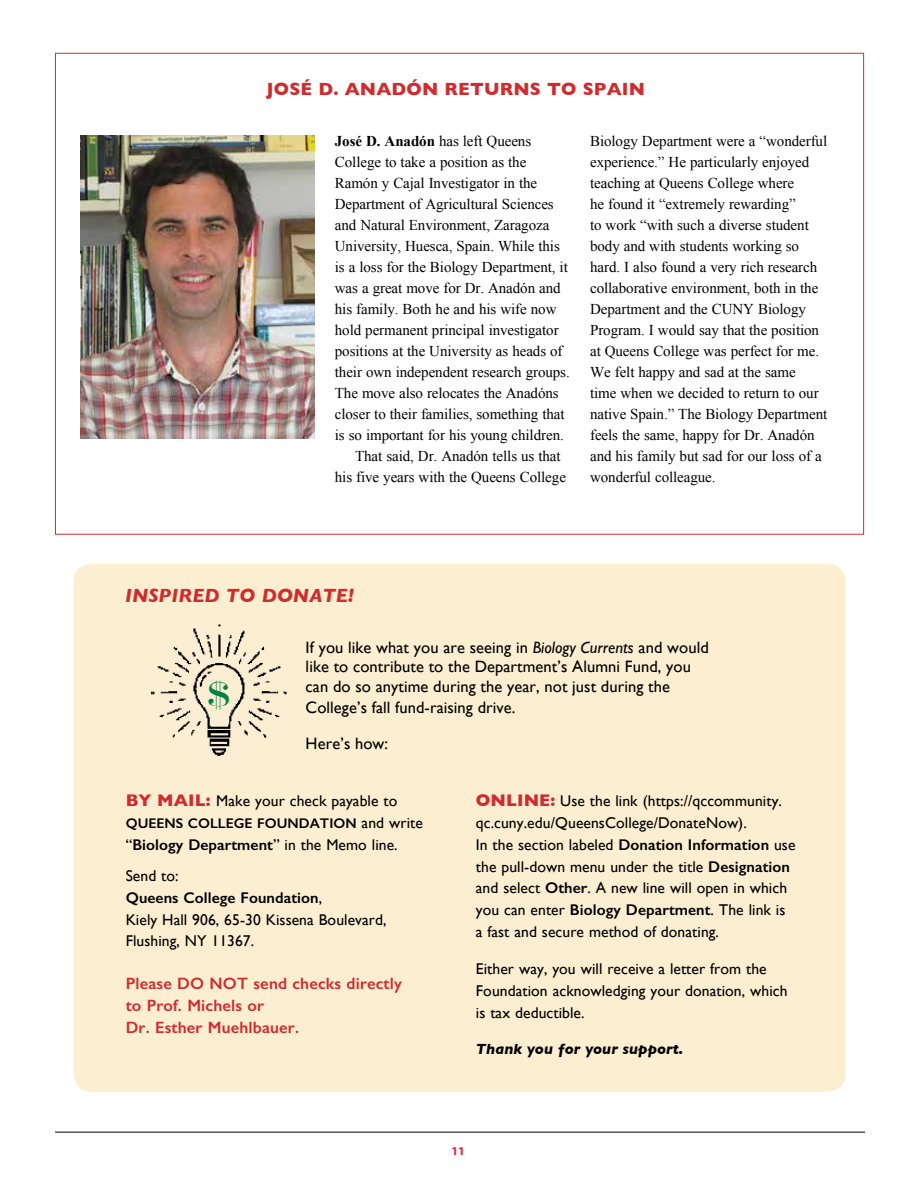
<style>
.page{position:relative;width:918px;height:1188px;background:#fff}
.page>*{position:absolute;margin:0;border:0;box-sizing:border-box;transform-origin:0 0}
.t1{font:35.25px "Engravers";color:#00833e}
.t2{font:italic 700 19.5px "Gill Sans";letter-spacing:.005em;color:#d02c2f}
.t3{font:700 18px "Gill Sans";letter-spacing:.01em;color:#d02c2f}
.t4{font:16.5px/19.5px "Gill Sans";letter-spacing:.005em;color:#000}
.t5{font:600 16.5px/21.9px "Gill Sans";letter-spacing:.01em;color:#d02c2f}
.t6{font:15.6px/21.9px "Gill Sans";letter-spacing:.005em;color:#000}
.t7{font:15px/21px "Times New Roman";letter-spacing:-.005em;color:#000}
.t8{font:italic 700 15px "Gill Sans";letter-spacing:.005em;color:#000}
.t9{font:600 14.1px "Gill Sans";letter-spacing:.005em;color:#000}
.t10{font:700 12px "Myriad Pro";color:#e71939}
.s1{font-weight:700}
.s2{font-style:italic}
.s3{font-weight:700;font-size:17.1px;color:#d02c2f}
.s4{font-weight:400;font-size:15.6px}
.s5{font-weight:600}
</style>
<div class="page">
<img style="left:81px;top:136px;width:234px;height:302px">
<div style="left:74px;top:564px;width:771px;height:528px;background:#fbeed1;border-radius:18px"></div>
<img style="left:150px;top:624px;width:137px;height:132px">
<hr style="left:55px;top:1132px;width:810px;height:1px;background:#000">
<p class="t3" style="left:267px;top:75px;width:380px">JOSÉ D. ANADÓN RETURNS TO SPAIN</p>
<p class="t7" style="left:335px;top:130px;width:198px"><span class="s1">José D. Anadón</span> has left Queens</p>
<p class="t7" style="left:335px;top:151px;width:193px">College to take a position as the</p>
<p class="t7" style="left:335px;top:172px;width:204px">Ramón y Cajal Investigator in the</p>
<p class="t7" style="left:335px;top:193px;width:220px">Department of Agricultural Sciences</p>
<p class="t7" style="left:335px;top:214px;width:216px">and Natural Environment, Zaragoza</p>
<p class="t7" style="left:335px;top:235px;width:227px">University, Huesca, Spain. While this</p>
<p class="t7" style="left:335px;top:256px;width:235px">is a loss for the Biology Department, it</p>
<p class="t7" style="left:335px;top:277px;width:227px">was a great move for Dr. Anadón and</p>
<p class="t7" style="left:335px;top:298px;width:223px">his family. Both he and his wife now</p>
<p class="t7" style="left:335px;top:319px;width:225px">hold permanent principal investigator</p>
<p class="t7" style="left:335px;top:340px;width:229px">positions at the University as heads of</p>
<p class="t7" style="left:335px;top:361px;width:236px">their own independent research groups.</p>
<p class="t7" style="left:335px;top:382px;width:225px">The move also relocates the Anadóns</p>
<p class="t7" style="left:335px;top:403px;width:231px">closer to their families, something that</p>
<p class="t7" style="left:335px;top:424px;width:230px">is so important for his young children.</p>
<p class="t7" style="left:355px;top:445px;width:207px">That said, Dr. Anadón tells us that</p>
<p class="t7" style="left:335px;top:466px;width:233px">his five years with the Queens College</p>
<p class="t7" style="left:590px;top:130px;width:239px">Biology Department were a “wonderful experience.” He particularly enjoyed teaching at Queens College where<br>he found it “extremely rewarding”<br>to work “with such a diverse student body and with students working so hard. I also found a very rich research collaborative environment, both in the Department and the CUNY Biology Program. I would say that the position at Queens College was perfect for me.<br>We felt happy and sad at the same<br>time when we decided to return to our native Spain.” The Biology Department feels the same, happy for Dr. Anadón and his family but sad for our loss of a wonderful colleague.</p>
<h2 class="t2" style="left:125px;top:585px;width:230px">INSPIRED TO DONATE!</h2>
<h1 class="t1" style="left:207px;top:673px;width:24px">$</h1>
<p class="t4" style="left:306px;top:637px;width:405px">If you like what you are seeing in <span class="s2">Biology Currents</span> and would like to contribute to the Department’s Alumni Fund, you can do so anytime during the year, not just during the</p>
<p class="t4" style="left:306px;top:689px;width:211px;line-height:36px">College’s fall fund-raising drive.<br>Here’s how:</p>
<p class="t6" style="left:126px;top:790px;width:273px"><span class="s3">BY MAIL:</span> Make your check payable to</p>
<p class="t9" style="left:126px;top:815px;width:299px">QUEENS COLLEGE FOUNDATION <span class="s4">and write</span></p>
<p class="t6" style="left:126px;top:829px;width:274px;line-height:31.2px">“<span class="s5">Biology Department</span>” in the Memo line.<br>Send to:</p>
<p class="t6" style="left:126px;top:886px;width:262px"><span class="s5">Queens College Foundation</span>,<br>Kiely Hall 906, 65-30 Kissena Boulevard,<br>Flushing, NY 11367.</p>
<p class="t5" style="left:126px;top:973px;width:278px">Please DO NOT send checks directly to Prof. Michels or<br>Dr. Esther Muehlbauer.</p>
<p class="t6" style="left:476px;top:790px;width:321px"><span class="s3">ONLINE:</span> Use the link (https://qccommunity. qc.cuny.edu/QueensCollege/DonateNow).<br>In the section labeled <span class="s5">Donation Information</span> use the pull-down menu under the title <span class="s5">Designation </span>and select <span class="s5">Other</span>. A new line will open in which you can enter <span class="s5">Biology Department</span>. The link is a fast and secure method of donating.</p>
<p class="t6" style="left:476px;top:958px;width:313px">Either way, you will receive a letter from the<br>Foundation acknowledging your donation, which is tax deductible.</p>
<p class="t8" style="left:476px;top:1040px;width:209px">Thank you for your support.</p>
<p class="t10" style="left:452px;top:1143px;width:15px">11</p>
</div>
